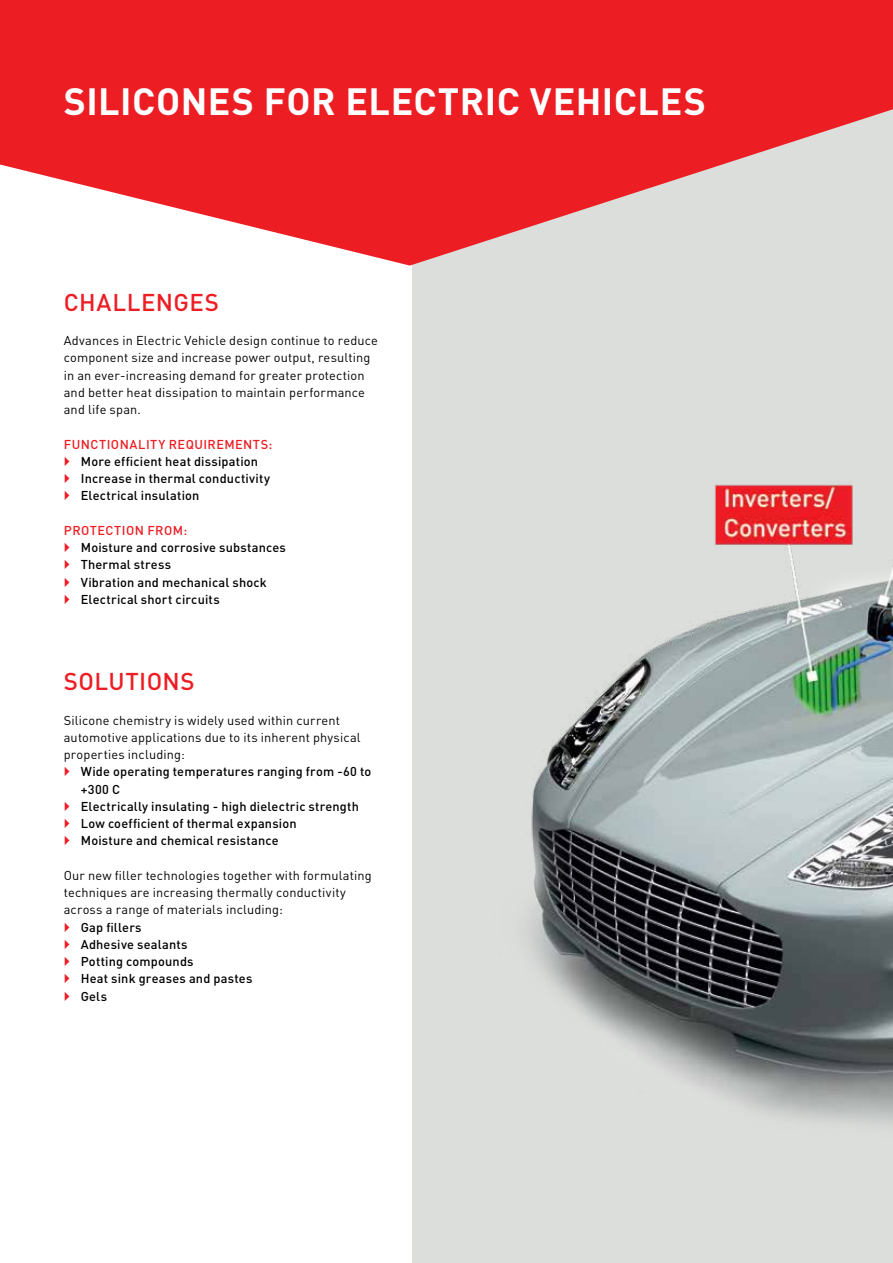
<style>
.page{position:relative;width:893px;height:1263px;background:#fff}
.page>*{position:absolute;margin:0;border:0;box-sizing:border-box;transform-origin:0 0}
.t1{font:700 37.5px "DIN Pro";letter-spacing:.01em;color:#fff}
.t2{font:500 24px "DIN Pro";letter-spacing:.02em;color:#ed1d24}
.t3{font:12.75px/17.2px "DIN Pro";letter-spacing:.015em;color:#000}
.t4{font:500 12.75px/17.2px "DIN Pro";letter-spacing:.015em;color:#000}
.t5{font:500 12.75px "DIN Pro";letter-spacing:.035em;color:#ed1d24}
</style>
<div class="page">
<div style="left:412px;top:0;width:481px;height:1263px;background:#dbdedb"></div>
<img style="left:528px;top:484px;width:365px;height:640px">
<svg style="left:0;top:0;width:893px;height:266px;fill:#ed1d24"></svg>
<h1 class="t1" style="left:64px;top:76px;width:643px">SILICONES FOR ELECTRIC VEHICLES</h1>
<h2 class="t2" style="left:64px;top:286px;width:157px">CHALLENGES</h2>
<p class="t3" style="left:64px;top:331px;width:316px">Advances in Electric Vehicle design continue to reduce component size and increase power output, resulting in an ever-increasing demand for greater protection and better heat dissipation to maintain performance and life span.</p>
<p class="t5" style="left:64px;top:435px;width:210px">FUNCTIONALITY REQUIREMENTS:</p>
<p class="t4" style="left:81px;top:452px;width:191px">More efficient heat dissipation<br>Increase in thermal conductivity<br>Electrical insulation</p>
<p class="t5" style="left:64px;top:521px;width:125px">PROTECTION FROM:</p>
<p class="t4" style="left:81px;top:538px;width:207px">Moisture and corrosive substances<br>Thermal stress<br>Vibration and mechanical shock<br>Electrical short circuits</p>
<h2 class="t2" style="left:64px;top:665px;width:132px">SOLUTIONS</h2>
<p class="t3" style="left:64px;top:711px;width:298px">Silicone chemistry is widely used within current automotive applications due to its inherent physical properties including:</p>
<p class="t4" style="left:81px;top:763px;width:292px">Wide operating temperatures ranging from -60 to +300 C<br>Electrically insulating - high dielectric strength Low coefficient of thermal expansion<br>Moisture and chemical resistance</p>
<p class="t3" style="left:64px;top:866px;width:309px">Our new filler technologies together with formulating techniques are increasing thermally conductivity across a range of materials including:</p>
<p class="t4" style="left:81px;top:918px;width:173px">Gap fillers<br>Adhesive sealants<br>Potting compounds<br>Heat sink greases and pastes<br>Gels</p>
</div>
